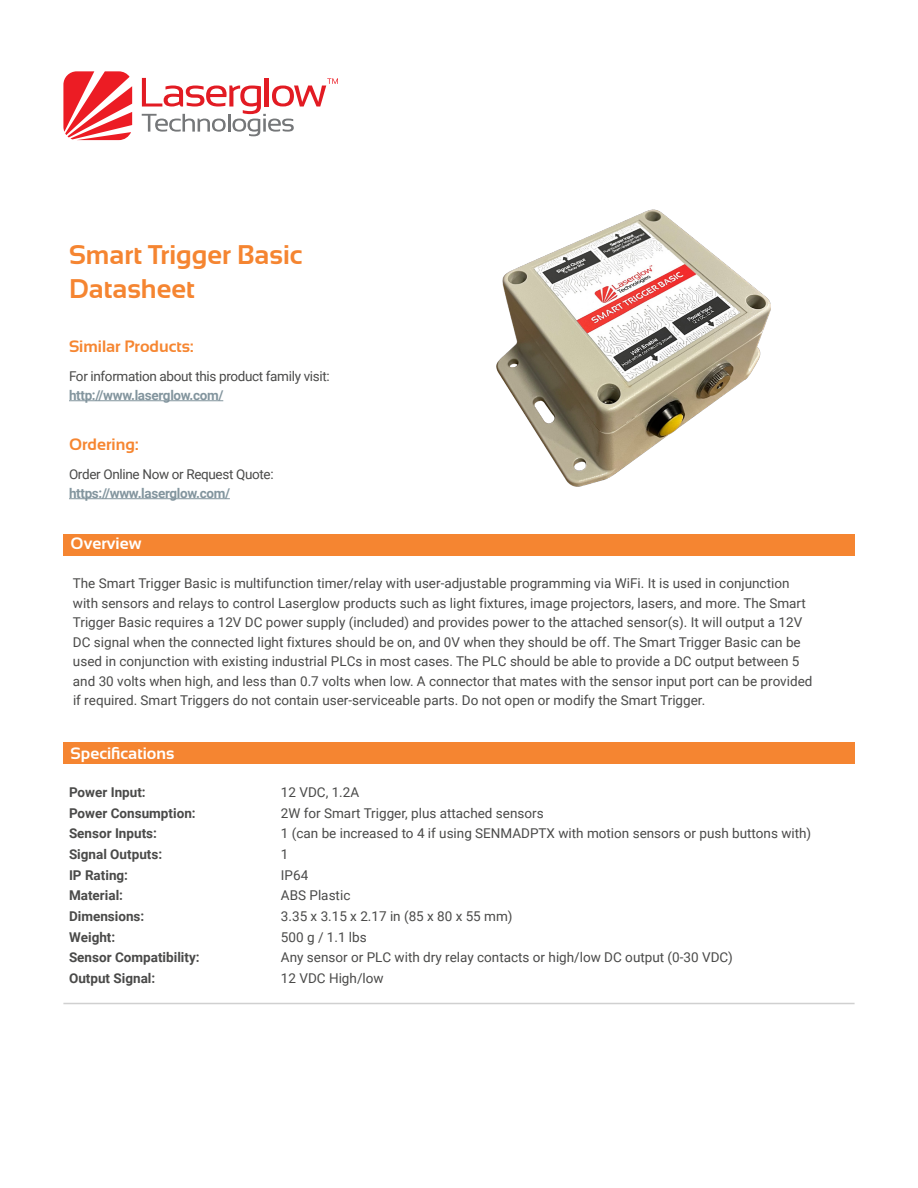
<style>
.page{position:relative;width:918px;height:1188px;background:#fff}
.page>*{position:absolute;margin:0;border:0;box-sizing:border-box;transform-origin:0 0}
.t1{font:700 27px/34.5px "Sansation";color:#f58531}
.t2{font:700 16.5px "Sansation";color:#f68631}
.t3{font:700 16.5px "Sansation";color:#fff}
.t4{font:13.5px/19.5px "Roboto";color:#4a4a49}
.t5{font:700 13.5px "Roboto";color:#4a4a49}
.t6{font:13.5px "Roboto";letter-spacing:-.025em;color:#4a4a49}
.t7{font:700 13.5px "Roboto";letter-spacing:-.025em;color:#83959e}
</style>
<div class="page">
<div style="left:63px;top:742px;width:792px;height:22px;background:#f58531"></div>
<div style="left:63px;top:534px;width:792px;height:21px;background:#f58531"></div>
<hr style="left:63px;top:1003px;width:792px;height:1px;background:#d0d0d0">
<svg style="left:63px;top:71px;width:69px;height:69px"></svg>
<svg style="left:142px;top:78px;width:196px;height:58px"></svg>
<img style="left:496px;top:209px;width:275px;height:278px">
<hr style="left:69px;top:400px;width:154px;height:1px;background:#83959e">
<hr style="left:69px;top:498px;width:161px;height:1px;background:#83959e">
<h1 class="t1" style="left:69px;top:237px;width:235px">Smart Trigger Basic<br>Datasheet</h1>
<p class="t2" style="left:69px;top:337px;width:126px">Similar Products:</p>
<p class="t6" style="left:69px;top:367px;width:262px">For information about this product family visit:</p>
<p class="t7" style="left:69px;top:386px;width:156px">http://www.laserglow.com/</p>
<p class="t2" style="left:69px;top:435px;width:71px">Ordering:</p>
<p class="t6" style="left:69px;top:465px;width:206px">Order Online Now or Request Quote:</p>
<p class="t7" style="left:69px;top:483px;width:163px">https://www.laserglow.com/</p>
<p class="t3" style="left:71px;top:534px;width:73px">Overview</p>
<p class="t4" style="left:73px;top:573px;width:741px">The Smart Trigger Basic is multifunction timer/relay with user-adjustable programming via WiFi. It is used in conjunction with sensors and relays to control Laserglow products such as light fixtures, image projectors, lasers, and more. The Smart Trigger Basic requires a 12V DC power supply (included) and provides power to the attached sensor(s). It will output a 12V DC signal when the connected light fixtures should be on, and 0V when they should be off. The Smart Trigger Basic can be used in conjunction with existing industrial PLCs in most cases. The PLC should be able to provide a DC output between 5 and 30 volts when high, and less than 0.7 volts when low. A connector that mates with the sensor input port can be provided if required. Smart Triggers do not contain user-serviceable parts. Do not open or modify the Smart Trigger.</p>
<p class="t3" style="left:71px;top:744px;width:105px">Specifications</p>
<p class="t5" style="left:69px;top:783px;width:78px">Power Input:</p>
<p class="t4" style="left:281px;top:782px;width:80px">12 VDC, 1.2A</p>
<p class="t5" style="left:69px;top:803px;width:128px">Power Consumption:</p>
<p class="t4" style="left:281px;top:803px;width:264px">2W for Smart Trigger, plus attached sensors</p>
<p class="t5" style="left:69px;top:824px;width:89px">Sensor Inputs:</p>
<p class="t4" style="left:281px;top:823px;width:532px">1 (can be increased to 4 if using SENMADPTX with motion sensors or push buttons with)</p>
<p class="t5" style="left:69px;top:845px;width:95px">Signal Outputs:</p>
<p class="t4" style="left:281px;top:844px;width:9px">1</p>
<p class="t5" style="left:69px;top:865px;width:61px">IP Rating:</p>
<p class="t4" style="left:281px;top:865px;width:29px">IP64</p>
<p class="t5" style="left:69px;top:886px;width:56px">Material:</p>
<p class="t4" style="left:281px;top:885px;width:71px">ABS Plastic</p>
<p class="t5" style="left:69px;top:907px;width:77px">Dimensions:</p>
<p class="t4" style="left:281px;top:906px;width:233px">3.35 x 3.15 x 2.17 in (85 x 80 x 55 mm)</p>
<p class="t5" style="left:69px;top:927px;width:48px">Weight:</p>
<p class="t4" style="left:281px;top:927px;width:87px">500 g / 1.1 lbs</p>
<p class="t5" style="left:69px;top:948px;width:132px">Sensor Compatibility:</p>
<p class="t4" style="left:281px;top:947px;width:453px">Any sensor or PLC with dry relay contacts or high/low DC output (0-30 VDC)</p>
<p class="t5" style="left:69px;top:969px;width:88px">Output Signal:</p>
<p class="t4" style="left:281px;top:968px;width:104px">12 VDC High/low</p>
</div>
